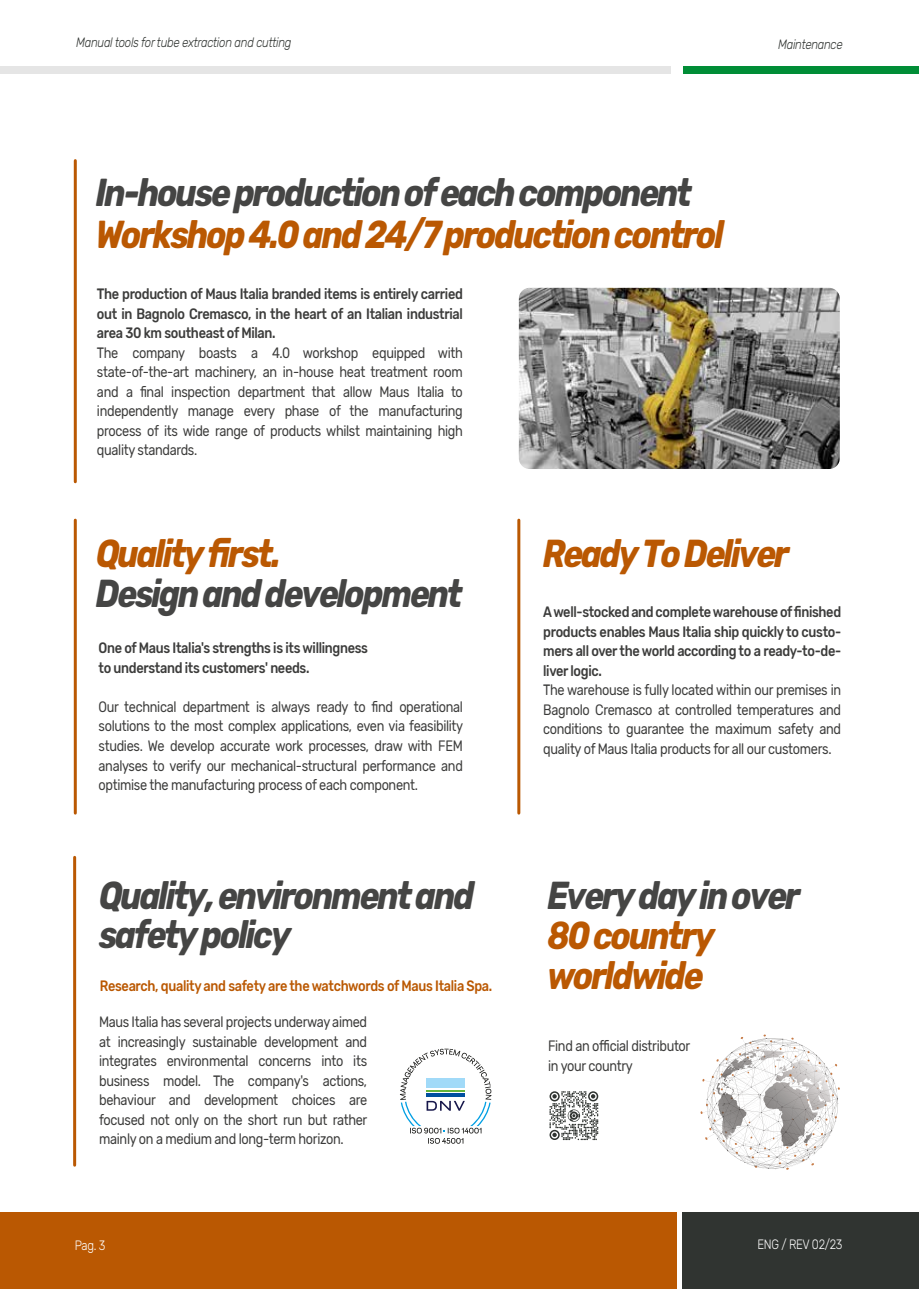
<style>
.page{position:relative;width:919px;height:1289px;background:#fff}
.page>*{position:absolute;margin:0;border:0;box-sizing:border-box;transform-origin:0 0}
.t1{font:italic 700 38.85px/39.6px "Rubik";letter-spacing:-.06em;color:#454544;scale:.85 1}
.t2{font:italic 700 38.85px/39.6px "Rubik";letter-spacing:-.06em;color:#ba5802;scale:.85 1}
.t3{font:15px/19.5px "Rubik";letter-spacing:-.025em;color:#3c3c3b;text-align:justify;scale:.85 1}
.t4{font:500 15px/19.5px "Rubik";letter-spacing:-.025em;color:#3c3c3b;text-align:justify;scale:.85 1}
.t5{font:500 15px "Rubik";letter-spacing:-.025em;color:#ba5802;scale:.85 1}
.t6{font:italic 300 13.5px "Rubik";letter-spacing:-.025em;color:#303431;scale:.85 1}
.t7{font:300 13.5px "Rubik";letter-spacing:-.025em;color:#fff;scale:.85 1}
</style>
<div class="page">
<div style="left:682px;top:66px;width:236px;height:8px;background:#008d36"></div>
<div style="left:0;top:66px;width:670px;height:8px;background:#e5e5e5"></div>
<div style="left:0;top:1212px;width:677px;height:76px;background:#ba5802"></div>
<div style="left:682px;top:1212px;width:236px;height:76px;background:#303431"></div>
<hr style="left:74px;top:161px;width:3px;height:321px;background:#ba5802">
<hr style="left:74px;top:520px;width:3px;height:293px;background:#ba5802">
<hr style="left:517px;top:520px;width:3px;height:293px;background:#ba5802">
<img style="left:519px;top:288px;width:320px;height:181px">
<hr style="left:73px;top:857px;width:3px;height:308px;background:#ba5802">
<svg style="left:400px;top:1048px;width:91px;height:95px"></svg>
<svg style="left:700px;top:1034px;width:139px;height:135px"></svg>
<svg style="left:549px;top:1091px;width:49px;height:49px"></svg>
<p class="t6" style="left:76px;top:35px;width:255px">Manual tools for tube extraction and cutting</p>
<p class="t6" style="left:778px;top:37px;width:78px">Maintenance</p>
<h1 class="t1" style="left:96px;top:174px;width:703px">In-house production of each component</h1>
<h1 class="t2" style="left:96px;top:216px;width:740px">Workshop 4.0 and 24/7 production control</h1>
<p class="t4" style="left:97px;top:285px;width:432px">The production of Maus Italia branded items is entirely carried out in Bagnolo Cremasco, in the heart of an Italian industrial area 30 km southeast of Milan.</p>
<p class="t3" style="left:97px;top:343px;width:432px">The company boasts a 4.0 workshop equipped with state-of-the-art machinery, an in-house heat treatment room and a final inspection department that allow Maus Italia to independently manage every phase of the manufacturing process of its wide range of products whilst maintaining high quality standards.</p>
<h1 class="t2" style="left:96px;top:535px;width:219px">Quality first.</h1>
<h1 class="t1" style="left:96px;top:574px;width:433px">Design and development</h1>
<p class="t4" style="left:99px;top:639px;width:318px">One of Maus Italia's strengths is its willingness to understand its customers' needs.</p>
<p class="t3" style="left:99px;top:697px;width:430px">Our technical department is always ready to find operational solutions to the most complex applications, even via feasibility studies. We develop accurate work processes, draw with FEM analyses to verify our mechanical-structural performance and optimise the manufacturing process of each component.</p>
<h1 class="t1" style="left:99px;top:876px;width:443px">Quality, environment and safety policy</h1>
<p class="t5" style="left:100px;top:977px;width:463px">Research, quality and safety are the watchwords of Maus Italia Spa.</p>
<p class="t3" style="left:99px;top:1012px;width:317px">Maus Italia has several projects underway aimed at increasingly sustainable development and integrates environmental concerns into its business model. The company's actions, behaviour and development choices are focused not only on the short run but rather mainly on a medium and long-term horizon.</p>
<h1 class="t2" style="left:542px;top:535px;width:292px">Ready To Deliver</h1>
<p class="t4" style="left:543px;top:602px;width:352px">A well-stocked and complete warehouse of finished products enables Maus Italia ship quickly to custo&shy;mers all over the world according to a ready-to-de&shy;liver logic.</p>
<p class="t3" style="left:543px;top:680px;width:352px">The warehouse is fully located within our premises in Bagnolo Cremasco at controlled temperatures and conditions to guarantee the maximum safety and quality of Maus Italia products for all our customers.</p>
<h1 class="t1" style="left:547px;top:877px;width:299px">Every day in over</h1>
<h1 class="t2" style="left:547px;top:916px;width:198px">80 country worldwide</h1>
<p class="t3" style="left:548px;top:1036px;width:169px">Find an official distributor in your country</p>
<p class="t7" style="left:75px;top:1237px;width:38px">Pag. 3</p>
<p class="t7" style="left:757px;top:1236px;width:102px">ENG / REV 02/23</p>
</div>
